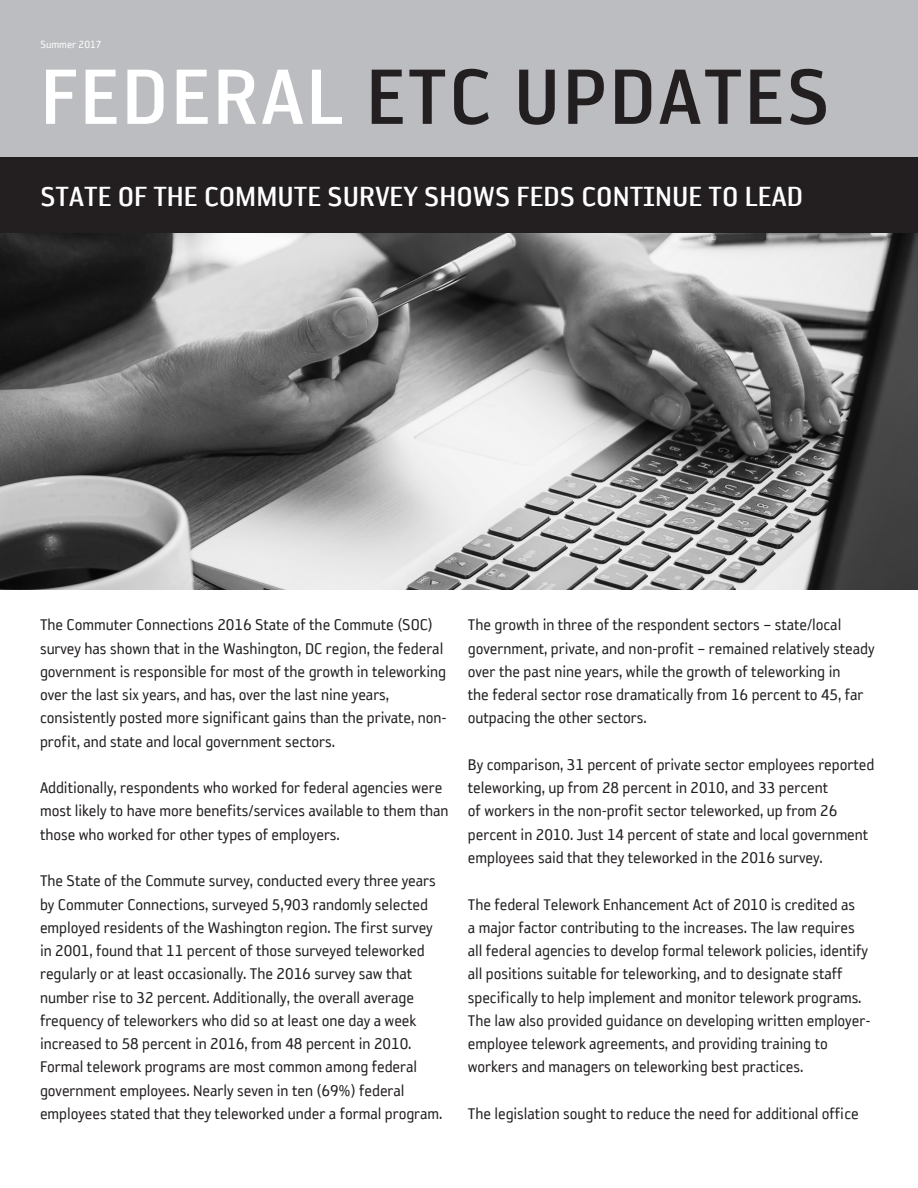
<style>
.page{position:relative;width:918px;height:1188px;background:#fff}
.page>*{position:absolute;margin:0;border:0;box-sizing:border-box;transform-origin:0 0}
.t1{font:90px "Reykjavik One B Gauge";letter-spacing:.025em;color:#231f20}
.t2{font:31.5px "Reykjavik One B Gauge";color:#fff}
.t3{font:18px/23.2px "Reykjavik One A Gauge";letter-spacing:-.005em;color:#231f20}
.t4{font:12px "Reykjavik One A Gauge";color:#fff}
.s1{color:#fff}
</style>
<div class="page">
<div style="left:0;top:0;width:918px;height:158px;background:#bcbdc0"></div>
<img style="left:0;top:232px;width:918px;height:358px">
<div style="left:0;top:157px;width:918px;height:75px;background:#231f20"></div>
<p class="t4" style="left:40px;top:38px;width:63px">Summer 2017</p>
<h1 class="t1" style="left:40px;top:50px;width:791px"><span class="s1">FEDERAL</span> ETC UPDATES</h1>
<h2 class="t2" style="left:40px;top:180px;width:764px">STATE OF THE COMMUTE SURVEY SHOWS FEDS CONTINUE TO LEAD</h2>
<p class="t3" style="left:40px;top:613px;width:408px">The Commuter Connections 2016 State of the Commute (SOC) survey has shown that in the Washington, DC region, the federal government is responsible for most of the growth in teleworking over the last six years, and has, over the last nine years, consistently posted more significant gains than the private, non&shy;profit, and state and local government sectors.</p>
<p class="t3" style="left:40px;top:776px;width:410px">Additionally, respondents who worked for federal agencies were most likely to have more benefits/services available to them than those who worked for other types of employers.</p>
<p class="t3" style="left:40px;top:869px;width:404px">The State of the Commute survey, conducted every three years by Commuter Connections, surveyed 5,903 randomly selected employed residents of the Washington region. The first survey in 2001, found that 11 percent of those surveyed teleworked regularly or at least occasionally. The 2016 survey saw that number rise to 32 percent. Additionally, the overall average frequency of teleworkers who did so at least one day a week increased to 58 percent in 2016, from 48 percent in 2010.<br>Formal telework programs are most common among federal government employees. Nearly seven in ten (69%) federal employees stated that they teleworked under a formal program.</p>
<p class="t3" style="left:468px;top:613px;width:408px">The growth in three of the respondent sectors – state/local government, private, and non-profit – remained relatively steady over the past nine years, while the growth of teleworking in<br>the federal sector rose dramatically from 16 percent to 45, far outpacing the other sectors.</p>
<p class="t3" style="left:468px;top:753px;width:408px">By comparison, 31 percent of private sector employees reported teleworking, up from 28 percent in 2010, and 33 percent<br>of workers in the non-profit sector teleworked, up from 26 percent in 2010. Just 14 percent of state and local government employees said that they teleworked in the 2016 survey.</p>
<p class="t3" style="left:468px;top:892px;width:404px">The federal Telework Enhancement Act of 2010 is credited as<br>a major factor contributing to the increases. The law requires all federal agencies to develop formal telework policies, identify all positions suitable for teleworking, and to designate staff specifically to help implement and monitor telework programs.<br>The law also provided guidance on developing written employer&shy;employee telework agreements, and providing training to workers and managers on teleworking best practices.</p>
<p class="t3" style="left:468px;top:1101px;width:392px">The legislation sought to reduce the need for additional office</p>
</div>
